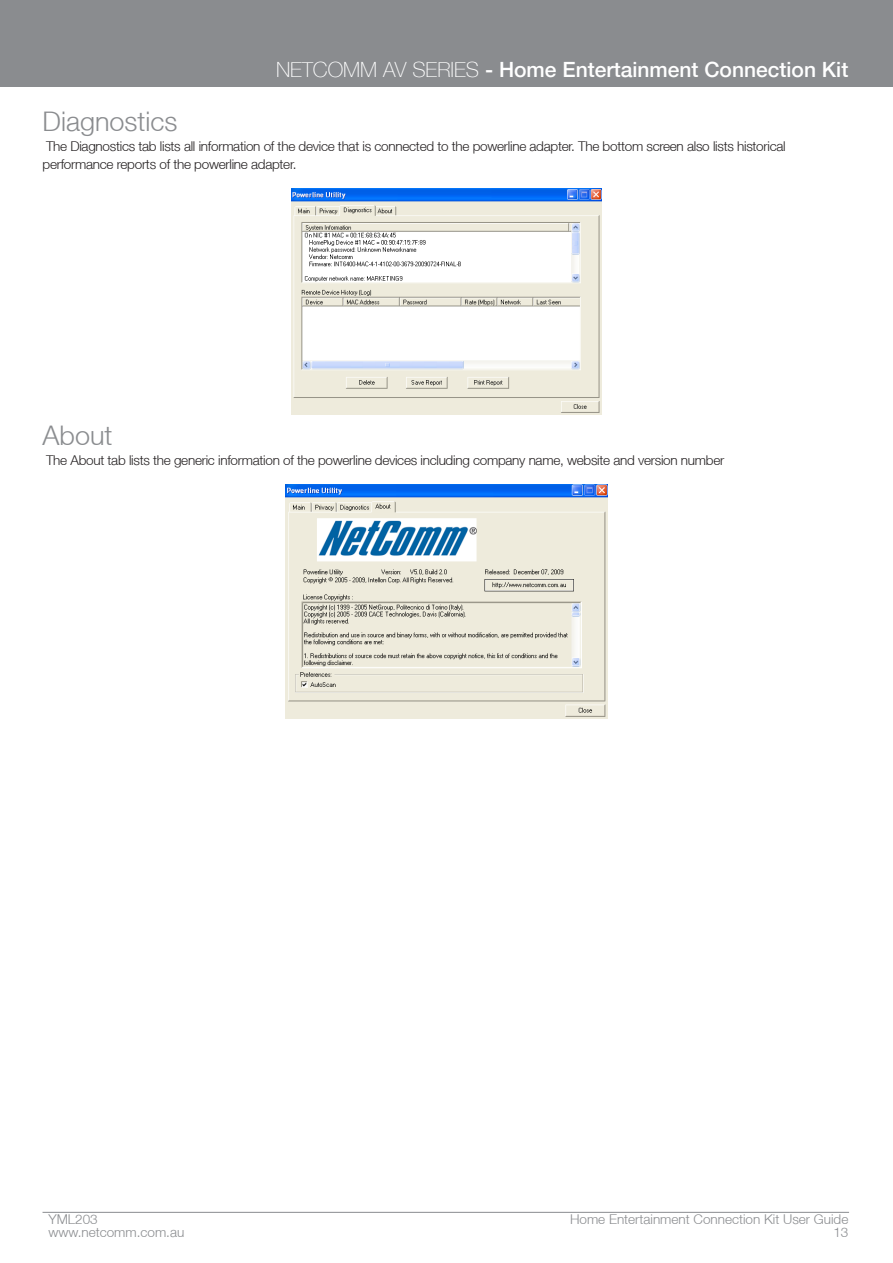
<style>
.page{position:relative;width:893px;height:1263px;background:#fff}
.page>*{position:absolute;margin:0;border:0;box-sizing:border-box;transform-origin:0 0}
.Heading_Level_3{font:300 27px "Helvetica Neue LT";color:#8a8c8f}
.t1{font:500 21px "Helvetica Neue LT";color:#fff}
.Body_Copy{font:300 13.5px/18px "Helvetica Neue LT";letter-spacing:-.02em;color:#231f20}
.t2{font:300 13.5px "Helvetica Neue LT";color:#8a8c8f}
.s1{font-weight:100}
</style>
<div class="page">
<div style="left:0;top:0;width:893px;height:87px;background:#8a8c8f"></div>
<hr style="left:43px;top:1212px;width:806px;height:1px;background:#8a8c8f">
<img style="left:291px;top:188px;width:311px;height:226px">
<img style="left:285px;top:485px;width:323px;height:233px">
<h2 class="t1" style="left:276px;top:57px;width:574px"><span class="s1">NETCOMM AV SERIES</span> - Home Entertainment Connection Kit</h2>
<p class="Heading_Level_3" style="left:43px;top:104px;width:136px">Diagnostics</p>
<p class="Body_Copy" style="left:43px;top:137px;width:745px">The Diagnostics tab lists all information of the device that is connected to the powerline adapter. The bottom screen also lists historical performance reports of the powerline adapter.</p>
<p class="Heading_Level_3" style="left:43px;top:419px;width:72px">About</p>
<p class="Body_Copy" style="left:46px;top:451px;width:680px">The About tab lists the generic information of the powerline devices including company name, website and version number</p>
<p class="t2" style="left:48px;top:1211px;width:51px">YML203</p>
<p class="t2" style="left:570px;top:1211px;width:280px">Home Entertainment Connection Kit User Guide</p>
<p class="t2" style="left:48px;top:1224px;width:137px">www.netcomm.com.au</p>
<p class="t2" style="left:833px;top:1224px;width:17px">13</p>
</div>
